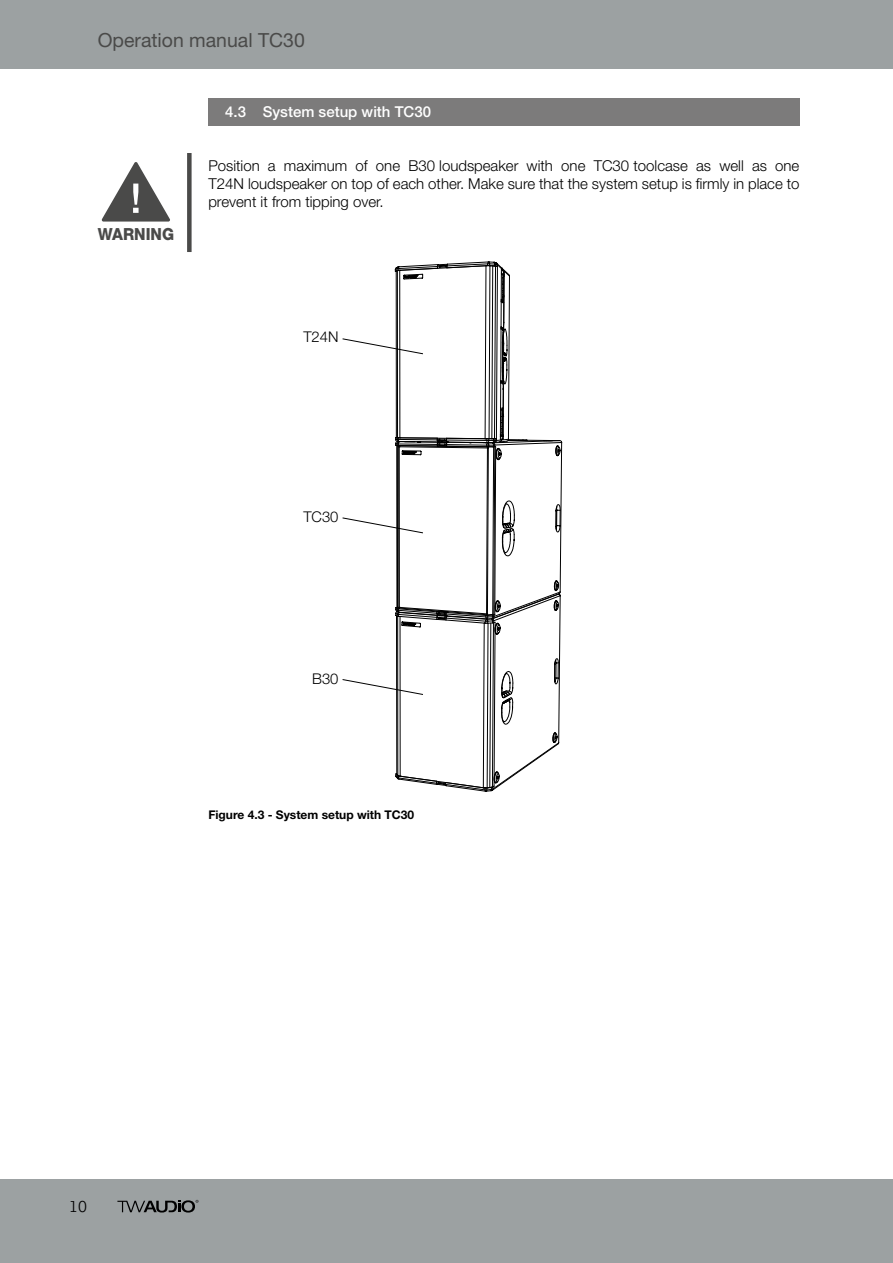
<style>
.page{position:relative;width:893px;height:1263px;background:#fff}
.page>*{position:absolute;margin:0;border:0;box-sizing:border-box;transform-origin:0 0}
.t1{font:19.5px "Helvetica Neue LT Std";color:#4a4a49}
.t2{font:800 16.65px "Helvetica Neue LT Std";color:#4a4a49;scale:.93 1}
.t3{font:300 16.5px "Lexia";color:#000}
.t4{font:300 15px/18px "Helvetica Neue LT Std";color:#000;text-align:justify}
.t5{font:500 15px "Helvetica Neue LT Std";color:#fff}
.t6{font:300 14.85px "Helvetica Neue LT Std";color:#000}
.t7{font:700 12px "Helvetica Neue LT Std";color:#000}
</style>
<div class="page">
<div style="left:0;top:0;width:893px;height:69px;background:#9ca1a2"></div>
<div style="left:0;top:1179px;width:893px;height:84px;background:#9ca1a2"></div>
<svg style="left:117px;top:1200px;width:81px;height:12px"></svg>
<svg style="left:342px;top:262px;width:220px;height:530px"></svg>
<div style="left:208px;top:98px;width:591px;height:28px;background:#7c7b7b"></div>
<div style="left:187px;top:153px;width:5px;height:99px;background:#4a4a49"></div>
<svg style="left:102px;top:162px;width:68px;height:60px"></svg>
<h1 class="t1" style="left:98px;top:29px;width:209px">Operation manual TC30</h1>
<p class="t5" style="left:225px;top:103px;width:207px">4.3 System setup with TC30</p>
<p class="t2" style="left:98px;top:224px;width:84px">WARNING</p>
<p class="t4" style="left:208px;top:156px;width:593px">Position a maximum of one B30 loudspeaker with one TC30 toolcase as well as one T24N loudspeaker on top of each other. Make sure that the system setup is firmly in place to prevent it from tipping over.</p>
<p class="t6" style="left:303px;top:328px;width:37px">T24N</p>
<p class="t6" style="left:303px;top:508px;width:37px">TC30</p>
<p class="t6" style="left:312px;top:670px;width:28px">B30</p>
<p class="t7" style="left:208px;top:807px;width:207px">Figure 4.3 - System setup with TC30</p>
<p class="t3" style="left:69px;top:1196px;width:19px">10</p>
</div>
